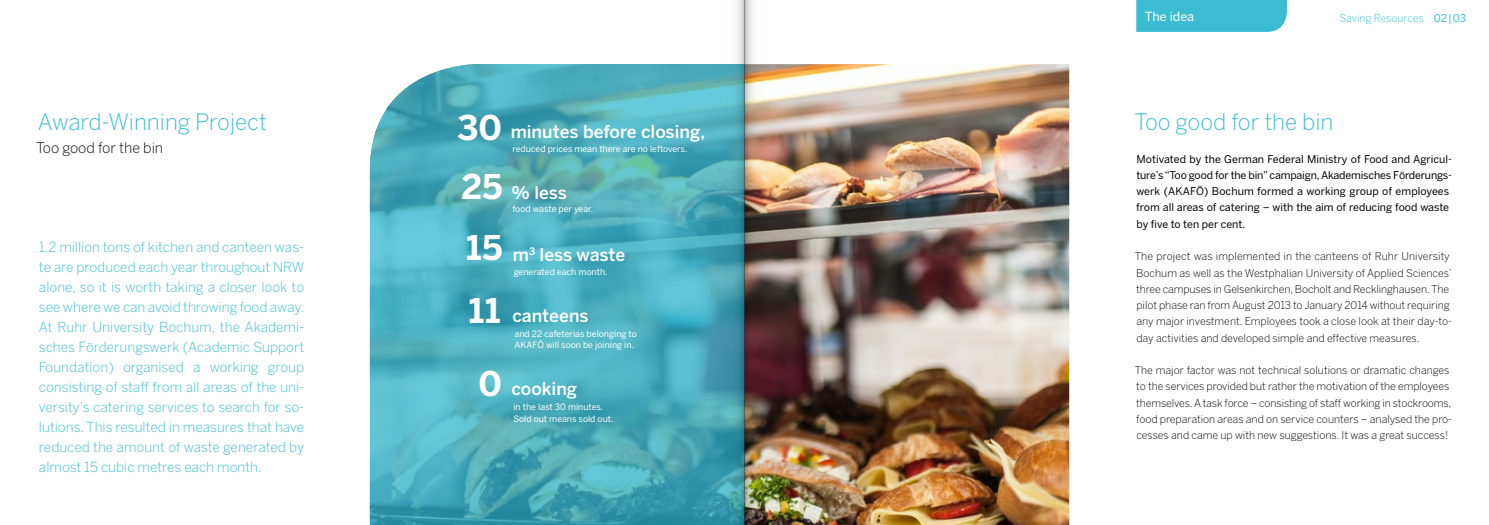
<style>
.page{position:relative;width:1489px;height:525px;background:#fff}
.page>*{position:absolute;margin:0;border:0;box-sizing:border-box;transform-origin:0 0}
.t1{font:700 33.75px "Benton Sans";color:#fff}
.t2{font:300 22.5px "Benton Sans";color:#3cbcd3}
.t3{font:500 17.5px "Benton Sans";color:#fff}
.t4{font:300 14.38px "Benton Sans";color:#000}
.t5{font:300 13.75px/20px "Benton Sans";color:#3cbcd3;text-align:justify}
.t6{font:12.5px "Benton Sans";color:#fff}
.t7{font:300 10.62px/16.2px "Benton Sans";letter-spacing:-.005em;color:#000}
.t8{font:10.62px/16.2px "Benton Sans";color:#000}
.t9{font:300 10.62px "Benton Sans";letter-spacing:-.01em;color:#3cbcd3}
.t10{font:8.75px/11.2px "Benton Sans";color:#fff}
.s1{font-weight:700;font-size:33.75px}
.s2{font-weight:400}
</style>
<div class="page">
<img style="left:772px;top:64px;width:297px;height:460px">
<div style="left:1136px;top:0;width:150px;height:32px;background:#3cbcd3"></div>
<svg style="left:370px;top:64px;width:346px;height:460px;background:#50afbe"></svg>
<img style="left:744px;top:0;width:28px;height:524px">
<svg style="left:716px;top:0;width:28px;height:524px;background:#58a7b6"></svg>
<h2 class="t2" style="left:38px;top:109px;width:231px">Award-Winning Project</h2>
<h3 class="t4" style="left:36px;top:139px;width:129px">Too good for the bin</h3>
<p class="t5" style="left:39px;top:236px;width:267px">1.2 million tons of kitchen and canteen was&shy;te are produced each year throughout NRW alone, so it is worth taking a closer look to see where we can avoid throwing food away.<br>At Ruhr University Bochum, the Akademi&shy;sches Förderungswerk (Academic Support Foundation) organised a working group consisting of staff from all areas of the uni&shy;versity’s catering services to search for so&shy;lutions. This resulted in measures that have reduced the amount of waste generated by almost 15 cubic metres each month.</p>
<h3 class="t3" style="left:457px;top:122px;width:249px"><span class="s1">30</span> minutes before closing,</h3>
<p class="t10" style="left:512px;top:143px;width:176px">reduced prices mean there are no leftovers.</p>
<h3 class="t3" style="left:461px;top:182px;width:107px"><span class="s1">25</span> % less</h3>
<h1 class="t1" style="left:466px;top:228px;width:38px">15</h1>
<p class="t10" style="left:512px;top:203px;width:82px">food waste per year.</p>
<h3 class="t3" style="left:513px;top:244px;width:114px">m<sup>3</sup> less waste</h3>
<p class="t10" style="left:513px;top:266px;width:95px">generated each month.</p>
<h3 class="t3" style="left:468px;top:305px;width:121px"><span class="s1">11</span> canteens</h3>
<p class="t10" style="left:514px;top:328px;width:124px">and 22 cafeterias belonging to<br>AKAFÖ will soon be joining in.</p>
<h3 class="t3" style="left:478px;top:378px;width:100px"><span class="s1">0</span> cooking</h3>
<p class="t10" style="left:513px;top:401px;width:102px">in the last 30 minutes.<br>Sold out means sold out.</p>
<p class="t6" style="left:1144px;top:9px;width:51px">The idea</p>
<p class="t9" style="left:1339px;top:12px;width:128px">Saving Resources <span class="s2">02|03</span></p>
<h2 class="t2" style="left:1134px;top:109px;width:200px">Too good for the bin</h2>
<p class="t8" style="left:1136px;top:150px;width:317px">Motivated by the German Federal Ministry of Food and Agricul&shy;ture’s “Too good for the bin” campaign, Akademisches Förderungs&shy;werk (AKAFÖ) Bochum formed a working group of employees from all areas of catering – with the aim of reducing food waste by five to ten per cent.</p>
<p class="t7" style="left:1134px;top:248px;width:319px">The project was implemented in the canteens of Ruhr University Bochum as well as the Westphalian University of Applied Sciences’ three campuses in Gelsenkirchen, Bocholt and Recklinghausen. The pilot phase ran from August 2013 to January 2014 without requiring any major investment. Employees took a close look at their day-to&shy;day activities and developed simple and effective measures.</p>
<p class="t7" style="left:1134px;top:362px;width:319px">The major factor was not technical solutions or dramatic changes to the services provided but rather the motivation of the employees themselves. A task force – consisting of staff working in stockrooms, food preparation areas and on service counters – analysed the pro&shy;cesses and came up with new suggestions. It was a great success!</p>
</div>
